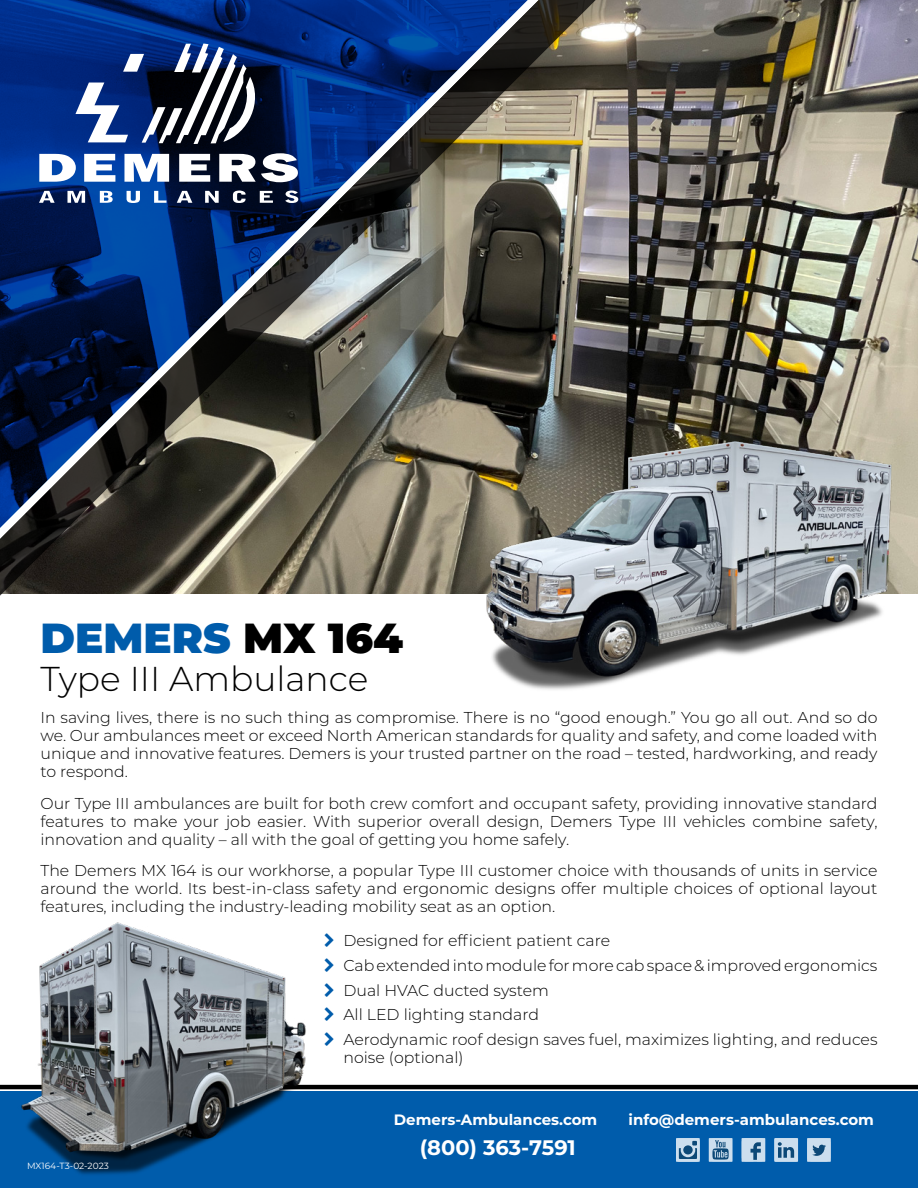
<style>
.page{position:relative;width:918px;height:1188px;background:#fff}
.page>*{position:absolute;margin:0;border:0;box-sizing:border-box;transform-origin:0 0}
.t1{font:900 42px "Montserrat";color:#005cab}
.t2{font:300 34.5px "Montserrat";color:#000}
.t3{font:700 21px "Montserrat";color:#fff}
.body_copy{font:300 15.75px/18px "Montserrat";color:#000;text-align:justify}
.t4{font:700 15px "Montserrat";color:#fff}
.t5{font:9px "Montserrat";color:#fff}
.s1{color:#000}
</style>
<div class="page">
<div style="left:0;top:1092px;width:918px;height:96px;background:#005cab"></div>
<img style="left:623px;top:0;width:295px;height:416px">
<svg style="left:0;top:0;width:623px;height:596px;background:#7d776f"></svg>
<svg style="left:0;top:0;width:571px;height:578px;background:#38455a"></svg>
<svg style="left:75px;top:44px;width:188px;height:100px"></svg>
<svg style="left:39px;top:153px;width:259px;height:29px"></svg>
<svg style="left:39px;top:191px;width:259px;height:12px"></svg>
<img style="left:450px;top:416px;width:468px;height:274px">
<hr style="left:0;top:1085px;width:918px;height:4px;background:#000">
<img style="left:0;top:922px;width:325px;height:253px">
<svg style="left:709px;top:1138px;width:24px;height:24px"></svg>
<div style="left:742px;top:1138px;width:23px;height:24px;background:#b4cfe6"></div>
<svg style="left:807px;top:1138px;width:24px;height:24px"></svg>
<svg style="left:709px;top:1139px;width:23px;height:22px"></svg>
<svg style="left:742px;top:1138px;width:23px;height:23px"></svg>
<svg style="left:807px;top:1139px;width:23px;height:23px"></svg>
<svg style="left:774px;top:1138px;width:24px;height:24px"></svg>
<svg style="left:676px;top:1138px;width:24px;height:24px"></svg>
<p class="t1" style="left:40px;top:607px;width:364px">DEMERS <span class="s1">MX 164</span></p>
<p class="t2" style="left:40px;top:655px;width:329px">Type III Ambulance</p>
<p class="body_copy" style="left:40px;top:708px;width:839px">In saving lives, there is no such thing as compromise. There is no “good enough.” You go all out. And so do we. Our ambulances meet or exceed North American standards for quality and safety, and come loaded with unique and innovative features. Demers is your trusted partner on the road – tested, hardworking, and ready to respond.</p>
<p class="body_copy" style="left:40px;top:794px;width:839px">Our Type III ambulances are built for both crew comfort and occupant safety, providing innovative standard features to make your job easier. With superior overall design, Demers Type III vehicles combine safety, innovation and quality – all with the goal of getting you home safely.</p>
<p class="body_copy" style="left:40px;top:861px;width:839px">The Demers MX 164 is our workhorse, a popular Type III customer choice with thousands of units in service around the world. Its best-in-class safety and ergonomic designs offer multiple choices of optional layout features, including the industry-leading mobility seat as an option.</p>
<p class="body_copy" style="left:344px;top:931px;width:268px">Designed for efficient patient care</p>
<p class="body_copy" style="left:344px;top:956px;width:536px">Cab extended into module for more cab space &amp; improved ergonomics</p>
<p class="body_copy" style="left:344px;top:980px;width:207px">Dual HVAC ducted system</p>
<p class="body_copy" style="left:344px;top:1005px;width:197px">All LED lighting standard</p>
<p class="body_copy" style="left:344px;top:1030px;width:536px">Aerodynamic roof design saves fuel, maximizes lighting, and reduces noise (optional)</p>
<p class="t5" style="left:27px;top:1159px;width:83px">MX164-T3-02-2023</p>
<p class="t4" style="left:394px;top:1109px;width:205px">Demers-Ambulances.com</p>
<p class="t3" style="left:420px;top:1133px;width:158px">(800) 363-7591</p>
<p class="t4" style="left:629px;top:1109px;width:247px">info@demers-ambulances.com</p>
</div>
